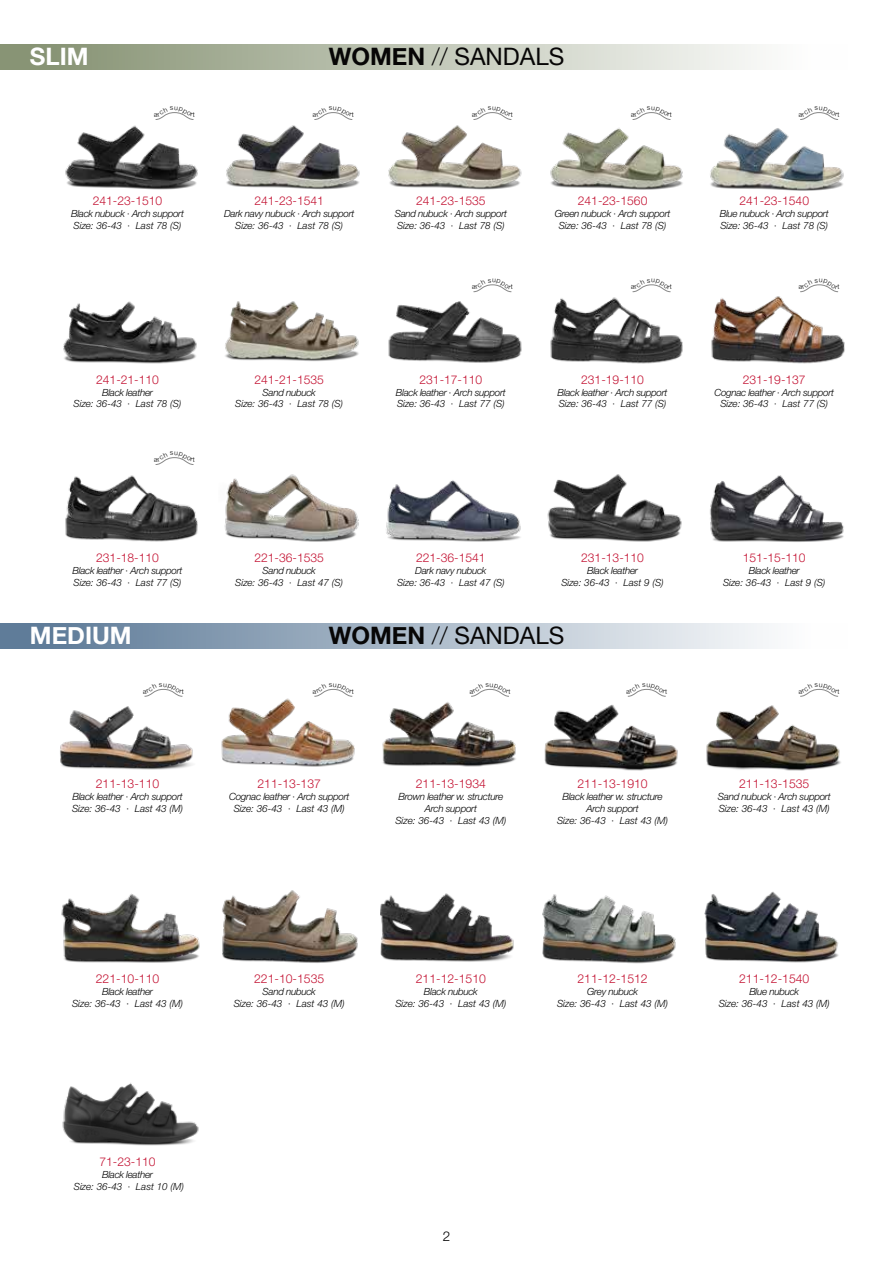
<style>
.page{position:relative;width:893px;height:1263px;background:#fff}
.page>*{position:absolute;margin:0;border:0;box-sizing:border-box;transform-origin:0 0}
.t1{font:24px "Helvetica Neue";color:#070606}
.t2{font:700 24px "Helvetica Neue";color:#fff}
.t3{font:300 13.5px "Helvetica Neue LT Std";color:#000}
.t4{font:300 12.3px "Helvetica Neue LT Std";color:#c31232}
.t5{font:300 12.15px "Helvetica Neue LT Std";color:#c31232}
.t6{font:italic 300 9.9px/11.9px "Helvetica Neue LT Std";letter-spacing:-.03em;color:#000;text-align:center}
.t7{font:italic 300 9.9px/12px "Helvetica Neue LT Std";color:#000;text-align:center}
.t8{font:300 6.9px "Helvetica Neue";color:#000}
.s1{font-weight:700}
.s2{font-weight:300}
</style>
<div class="page">
<img style="left:57px;top:69px;width:149px;height:121px">
<img style="left:219px;top:69px;width:148px;height:121px">
<img style="left:380px;top:69px;width:149px;height:121px">
<img style="left:542px;top:69px;width:148px;height:121px">
<img style="left:710px;top:119px;width:134px;height:72px">
<img style="left:63px;top:301px;width:134px;height:63px">
<img style="left:225px;top:301px;width:134px;height:60px">
<img style="left:388px;top:292px;width:134px;height:71px">
<img style="left:550px;top:292px;width:133px;height:72px">
<img style="left:711px;top:291px;width:134px;height:73px">
<img style="left:65px;top:475px;width:133px;height:67px">
<img style="left:224px;top:474px;width:135px;height:68px">
<img style="left:386px;top:480px;width:135px;height:62px">
<img style="left:547px;top:474px;width:135px;height:68px">
<img style="left:710px;top:475px;width:134px;height:67px">
<img style="left:57px;top:648px;width:143px;height:122px">
<img style="left:221px;top:698px;width:134px;height:69px">
<img style="left:382px;top:702px;width:134px;height:65px">
<img style="left:544px;top:705px;width:134px;height:66px">
<img style="left:706px;top:696px;width:135px;height:75px">
<img style="left:61px;top:893px;width:139px;height:70px">
<img style="left:222px;top:890px;width:136px;height:73px">
<img style="left:380px;top:893px;width:134px;height:69px">
<img style="left:542px;top:894px;width:134px;height:70px">
<img style="left:704px;top:891px;width:135px;height:72px">
<img style="left:62px;top:1083px;width:137px;height:63px">
<div style="left:0;top:44px;width:847px;height:25px;background:linear-gradient(to right,#818e6d,#fff)"></div>
<div style="left:0;top:623px;width:847px;height:25px;background:linear-gradient(to right,#567593,#fff)"></div>
<svg style="left:154px;top:106px;width:40px;height:14px"></svg>
<svg style="left:155px;top:457px;width:39px;height:8px"></svg>
<svg style="left:313px;top:106px;width:40px;height:14px"></svg>
<svg style="left:472px;top:106px;width:40px;height:14px"></svg>
<svg style="left:473px;top:284px;width:39px;height:8px"></svg>
<svg style="left:631px;top:106px;width:40px;height:14px"></svg>
<svg style="left:632px;top:284px;width:39px;height:8px"></svg>
<svg style="left:799px;top:112px;width:39px;height:8px"></svg>
<svg style="left:799px;top:284px;width:39px;height:8px"></svg>
<svg style="left:143px;top:683px;width:40px;height:14px"></svg>
<svg style="left:314px;top:688px;width:39px;height:9px"></svg>
<svg style="left:471px;top:688px;width:38px;height:9px"></svg>
<svg style="left:627px;top:688px;width:39px;height:9px"></svg>
<svg style="left:799px;top:688px;width:39px;height:9px"></svg>
<h1 class="t2" style="left:30px;top:38px;width:60px">SLIM</h1>
<h1 class="t1" style="left:329px;top:40px;width:237px"><span class="s1">WOMEN</span> <span class="s2">//</span> SANDALS</h1>
<p class="t8" style="left:193px;top:109px;width:4px">t</p>
<p class="t8" style="left:352px;top:109px;width:4px">t</p>
<p class="t8" style="left:511px;top:109px;width:4px">t</p>
<p class="t8" style="left:670px;top:109px;width:4px">t</p>
<p class="t8" style="left:837px;top:109px;width:4px">t</p>
<p class="t5" style="left:93px;top:193px;width:71px">241-23-1510</p>
<p class="t6" style="left:71px;top:207px;width:114px;text-align:left">Black nubuck · Arch support<br>Size: 36-43 · Last 78 (S)</p>
<p class="t5" style="left:254px;top:193px;width:71px">241-23-1541</p>
<p class="t6" style="left:224px;top:207px;width:132px">Dark navy nubuck · Arch support<br>Size: 36-43 · Last 78 (S)</p>
<p class="t5" style="left:416px;top:193px;width:71px">241-23-1535</p>
<p class="t6" style="left:395px;top:207px;width:114px;text-align:left">Sand nubuck · Arch support<br>Size: 36-43 · Last 78 (S)</p>
<p class="t5" style="left:578px;top:193px;width:71px">241-23-1560</p>
<p class="t6" style="left:555px;top:207px;width:117px">Green nubuck · Arch support<br>Size: 36-43 · Last 78 (S)</p>
<p class="t5" style="left:739px;top:193px;width:71px">241-23-1540</p>
<p class="t6" style="left:720px;top:207px;width:110px;text-align:left">Blue nubuck · Arch support<br>Size: 36-43 · Last 78 (S)</p>
<p class="t8" style="left:511px;top:281px;width:4px">t</p>
<p class="t8" style="left:670px;top:281px;width:4px">t</p>
<p class="t8" style="left:837px;top:281px;width:4px">t</p>
<p class="t5" style="left:96px;top:372px;width:64px">241-21-110</p>
<p class="t6" style="left:74px;top:386px;width:109px">Black leather<br>Size: 36-43 · Last 78 (S)</p>
<p class="t5" style="left:254px;top:372px;width:71px">241-21-1535</p>
<p class="t7" style="left:235px;top:386px;width:109px">Sand nubuck<br>Size: 36-43 · Last 78 (S)</p>
<p class="t5" style="left:419px;top:372px;width:64px">231-17-110</p>
<p class="t6" style="left:396px;top:386px;width:111px;text-align:left">Black leather · Arch support<br>Size: 36-43 · Last 77 (S)</p>
<p class="t5" style="left:581px;top:372px;width:64px">231-19-110</p>
<p class="t6" style="left:558px;top:386px;width:111px;text-align:left">Black leather · Arch support<br>Size: 36-43 · Last 77 (S)</p>
<p class="t5" style="left:743px;top:372px;width:64px">231-19-137</p>
<p class="t6" style="left:714px;top:386px;width:121px">Cognac leather · Arch support<br>Size: 36-43 · Last 77 (S)</p>
<p class="t8" style="left:193px;top:454px;width:4px">t</p>
<p class="t5" style="left:96px;top:551px;width:64px">231-18-110</p>
<p class="t6" style="left:73px;top:565px;width:111px;text-align:left">Black leather · Arch support<br>Size: 36-43 · Last 77 (S)</p>
<p class="t5" style="left:254px;top:551px;width:71px">221-36-1535</p>
<p class="t7" style="left:235px;top:565px;width:109px">Sand nubuck<br>Size: 36-43 · Last 47 (S)</p>
<p class="t5" style="left:416px;top:551px;width:71px">221-36-1541</p>
<p class="t6" style="left:397px;top:565px;width:109px">Dark navy nubuck<br>Size: 36-43 · Last 47 (S)</p>
<p class="t5" style="left:581px;top:551px;width:64px">231-13-110</p>
<p class="t6" style="left:561px;top:565px;width:104px">Black leather<br>Size: 36-43 · Last 9 (S)</p>
<p class="t5" style="left:743px;top:551px;width:64px">151-15-110</p>
<p class="t6" style="left:723px;top:565px;width:104px">Black leather<br>Size: 36-43 · Last 9 (S)</p>
<h1 class="t2" style="left:30px;top:617px;width:103px">MEDIUM</h1>
<h1 class="t1" style="left:329px;top:618px;width:237px"><span class="s1">WOMEN</span> <span class="s2">//</span> SANDALS</h1>
<p class="t8" style="left:182px;top:686px;width:4px">t</p>
<p class="t8" style="left:352px;top:686px;width:4px">t</p>
<p class="t8" style="left:508px;top:686px;width:4px">t</p>
<p class="t8" style="left:665px;top:686px;width:4px">t</p>
<p class="t8" style="left:837px;top:686px;width:4px">t</p>
<p class="t4" style="left:96px;top:776px;width:65px">211-13-110</p>
<p class="t6" style="left:72px;top:790px;width:113px;text-align:left">Black leather · Arch support<br>Size: 36-43 · Last 43 (M)</p>
<p class="t4" style="left:257px;top:776px;width:65px">211-13-137</p>
<p class="t6" style="left:229px;top:790px;width:122px">Cognac leather · Arch support<br>Size: 36-43 · Last 43 (M)</p>
<p class="t4" style="left:416px;top:776px;width:72px">211-13-1934</p>
<p class="t6" style="left:395px;top:790px;width:113px">Brown leather w. structure<br>Arch support<br>Size: 36-43 · Last 43 (M)</p>
<p class="t4" style="left:577px;top:776px;width:72px">211-13-1910</p>
<p class="t6" style="left:557px;top:790px;width:113px">Black leather w. structure<br>Arch support<br>Size: 36-43 · Last 43 (M)</p>
<p class="t4" style="left:739px;top:776px;width:72px">211-13-1535</p>
<p class="t6" style="left:718px;top:790px;width:114px;text-align:left">Sand nubuck · Arch support<br>Size: 36-43 · Last 43 (M)</p>
<p class="t4" style="left:96px;top:971px;width:65px">221-10-110</p>
<p class="t6" style="left:72px;top:985px;width:113px">Black leather<br>Size: 36-43 · Last 43 (M)</p>
<p class="t4" style="left:254px;top:971px;width:72px">221-10-1535</p>
<p class="t7" style="left:234px;top:985px;width:113px">Sand nubuck<br>Size: 36-43 · Last 43 (M)</p>
<p class="t4" style="left:416px;top:971px;width:72px">211-12-1510</p>
<p class="t6" style="left:395px;top:985px;width:113px">Black nubuck<br>Size: 36-43 · Last 43 (M)</p>
<p class="t4" style="left:577px;top:971px;width:72px">211-12-1512</p>
<p class="t7" style="left:557px;top:985px;width:113px">Grey nubuck<br>Size: 36-43 · Last 43 (M)</p>
<p class="t4" style="left:739px;top:971px;width:72px">211-12-1540</p>
<p class="t7" style="left:719px;top:985px;width:113px">Blue nubuck<br>Size: 36-43 · Last 43 (M)</p>
<p class="t5" style="left:99px;top:1154px;width:58px">71-23-110</p>
<p class="t6" style="left:74px;top:1168px;width:112px">Black leather<br>Size: 36-43 · Last 10 (M)</p>
<h2 class="t3" style="left:443px;top:1228px;width:9px">2</h2>
</div>
